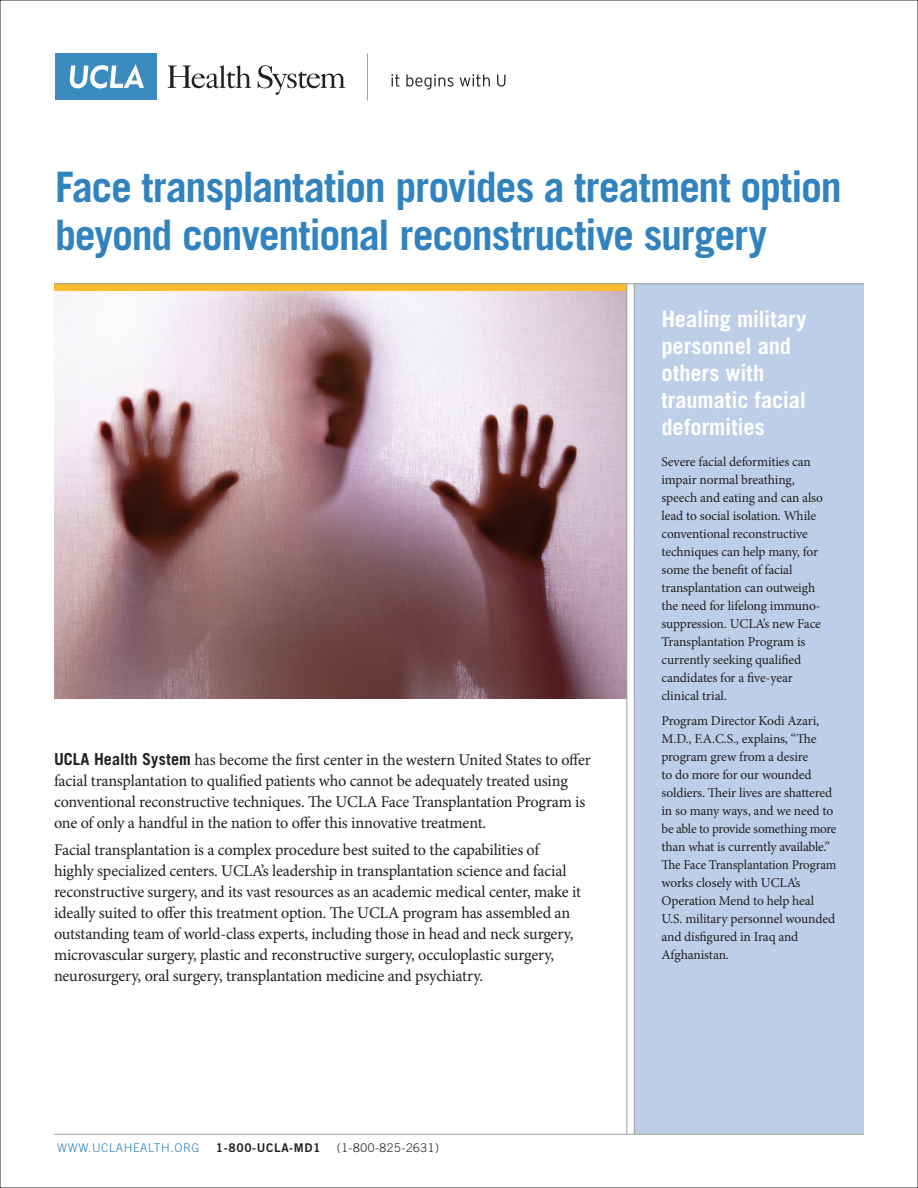
<style>
.page{position:relative;width:918px;height:1188px;background:#fff}
.page>*{position:absolute;margin:0;border:0;box-sizing:border-box;transform-origin:0 0}
.Headline{font:700 42px/48px "Trade Gothic";letter-spacing:-.03em;color:#3183bf}
.Sidebar_head{font:700 22.5px/27px "Trade Gothic";letter-spacing:-.005em;color:#fff}
.Body_copy{font:16.5px/21px "Minion Pro";letter-spacing:-.01em;color:#231f20}
.Sidebar_Copy{font:13.5px/18px "Minion Pro";letter-spacing:-.015em;color:#231f20}
.t1{font:300 12px "Trade Gothic";letter-spacing:.05em;color:#3183bf}
.t2{font:300 12px "Trade Gothic";letter-spacing:.05em;color:#231f20}
.t3{font:12px "Trade Gothic Bold Two";letter-spacing:.05em;color:#231f20}
.s1{font-family:"Trade Gothic";font-weight:700}
</style>
<div class="page">
<img style="left:54px;top:291px;width:573px;height:407px">
<div style="left:634px;top:284px;width:230px;height:850px;background:#bdcfe8"></div>
<div style="left:54px;top:284px;width:573px;height:7px;background:#fdbb2e"></div>
<hr style="left:627px;top:284px;width:1px;height:850px;background:#a2a19e">
<hr style="left:54px;top:284px;width:810px;height:1px;background:#a2a19e">
<hr style="left:54px;top:1134px;width:810px;height:1px;background:#a2a19e">
<hr style="left:634px;top:284px;width:1px;height:850px;background:#a2a19e">
<div style="left:55px;top:54px;width:102px;height:46px;background:#3b8bc0"></div>
<svg style="left:70px;top:65px;width:74px;height:23px"></svg>
<svg style="left:168px;top:65px;width:83px;height:23px"></svg>
<svg style="left:258px;top:65px;width:87px;height:30px"></svg>
<hr style="left:367px;top:54px;width:1px;height:47px;background:#a2a19e">
<svg style="left:391px;top:74px;width:9px;height:13px"></svg>
<svg style="left:406px;top:74px;width:48px;height:16px"></svg>
<svg style="left:460px;top:74px;width:30px;height:13px"></svg>
<svg style="left:497px;top:75px;width:9px;height:12px"></svg>
<p class="Headline" style="left:55px;top:163px;width:788px">Face transplantation provides a treatment option beyond conventional reconstructive surgery</p>
<p class="Body_copy" style="left:54px;top:749px;width:538px"><span class="s1">UCLA Health System</span> has become the first center in the western United States to offer facial transplantation to qualified patients who cannot be adequately treated using conventional reconstructive techniques. The UCLA Face Transplantation Program is one of only a handful in the nation to offer this innovative treatment.</p>
<p class="Body_copy" style="left:54px;top:840px;width:528px">Facial transplantation is a complex procedure best suited to the capabilities of highly specialized centers. UCLA’s leadership in transplantation science and facial reconstructive surgery, and its vast resources as an academic medical center, make it ideally suited to offer this treatment option. The UCLA program has assembled an outstanding team of world-class experts, including those in head and neck surgery, microvascular surgery, plastic and reconstructive surgery, occuloplastic surgery, neurosurgery, oral surgery, transplantation medicine and psychiatry.</p>
<p class="t1" style="left:57px;top:1140px;width:144px">WWW.UCLAHEALTH.ORG</p>
<p class="t3" style="left:216px;top:1140px;width:106px">1-800-UCLA-MD1</p>
<p class="t2" style="left:337px;top:1140px;width:104px">(1-800-825-2631)</p>
<p class="Sidebar_head" style="left:662px;top:305px;width:146px">Healing military personnel and others with traumatic facial deformities</p>
<p class="Sidebar_Copy" style="left:662px;top:453px;width:163px">Severe facial deformities can impair normal breathing, speech and eating and can also lead to social isolation. While conventional reconstructive techniques can help many, for some the benefit of facial transplantation can outweigh the need for lifelong immuno&shy;suppression. UCLA’s new Face<br>Transplantation Program is currently seeking qualified candidates for a five-year clinical trial.</p>
<p class="Sidebar_Copy" style="left:662px;top:712px;width:177px">Program Director Kodi Azari,<br>M.D., F.A.C.S., explains, “The program grew from a desire<br>to do more for our wounded soldiers. Their lives are shattered in so many ways, and we need to be able to provide something more than what is currently available.”<br>The Face Transplantation Program works closely with UCLA’s<br>Operation Mend to help heal<br>U.S. military personnel wounded and disfigured in Iraq and<br>Afghanistan.</p>
</div>
